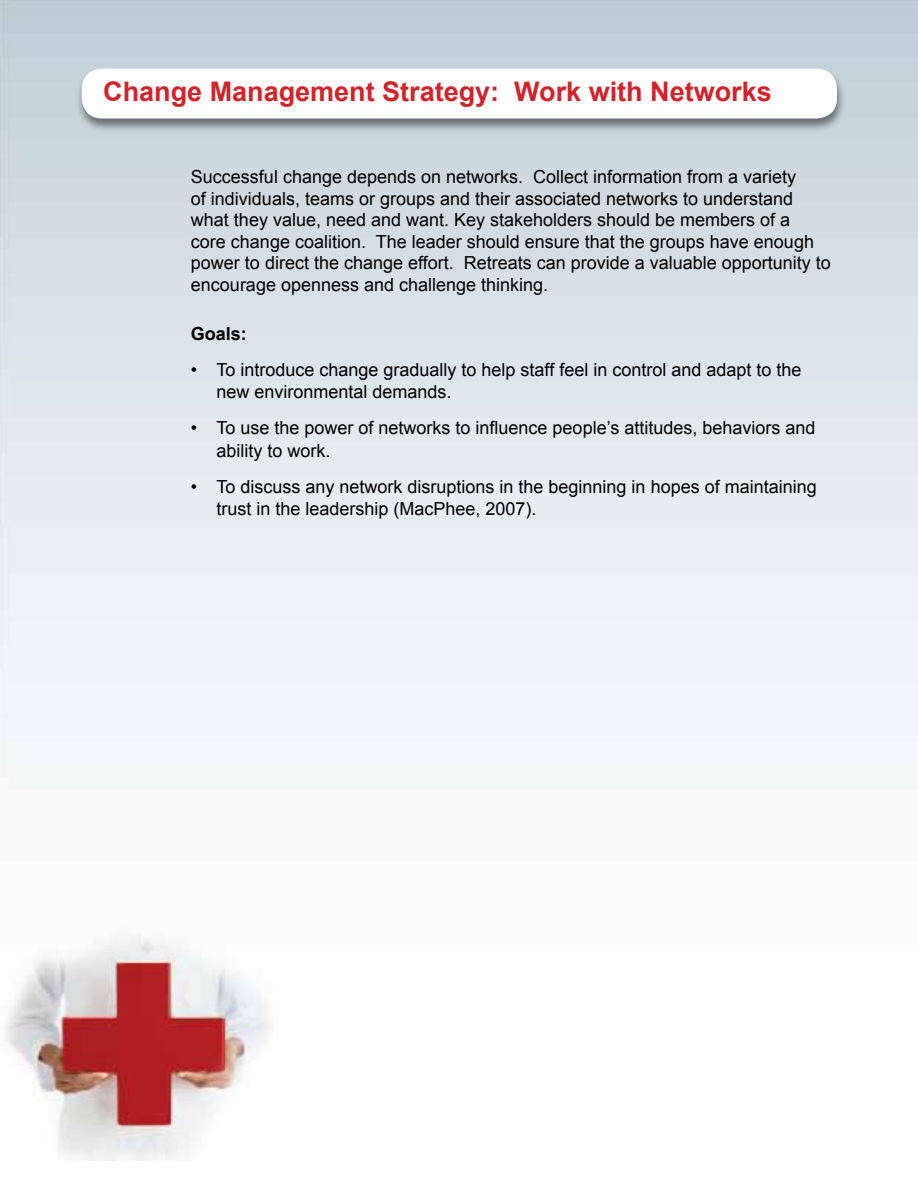
<style>
.page{position:relative;width:918px;height:1188px;background:#fff}
.page>*{position:absolute;margin:0;border:0;box-sizing:border-box;transform-origin:0 0}
.t1{font:700 27px "Arial";color:#d2232a}
.t2{font:18px/21.6px "Arial";color:#000}
.t3{font:700 18px "Arial";color:#000}
</style>
<div class="page">
<img style="left:0;top:0;width:918px;height:1161px">
<div style="left:75px;top:67px;width:772px;height:66px;background:#000;opacity:.49"></div>
<div style="left:82px;top:69px;width:755px;height:49px;background:#fff;border-radius:20px"></div>
<h1 class="t1" style="left:103px;top:73px;width:670px">Change Management Strategy: Work with Networks</h1>
<p class="t2" style="left:191px;top:166px;width:642px">Successful change depends on networks. Collect information from a variety<br>of individuals, teams or groups and their associated networks to understand what they value, need and want. Key stakeholders should be members of a<br>core change coalition. The leader should ensure that the groups have enough power to direct the change effort. Retreats can provide a valuable opportunity to encourage openness and challenge thinking.</p>
<p class="t3" style="left:191px;top:321px;width:58px">Goals:</p>
<p class="t2" style="left:216px;top:358px;width:587px;line-height:22.5px;text-indent:-26px">• To introduce change gradually to help staff feel in control and adapt to the new environmental demands.</p>
<p class="t2" style="left:216px;top:417px;width:601px;line-height:22.5px;text-indent:-26px">• To use the power of networks to influence people’s attitudes, behaviors and ability to work.</p>
<p class="t2" style="left:216px;top:475px;width:602px;line-height:22.5px;text-indent:-26px">• To discuss any network disruptions in the beginning in hopes of maintaining trust in the leadership (MacPhee, 2007).</p>
</div>
